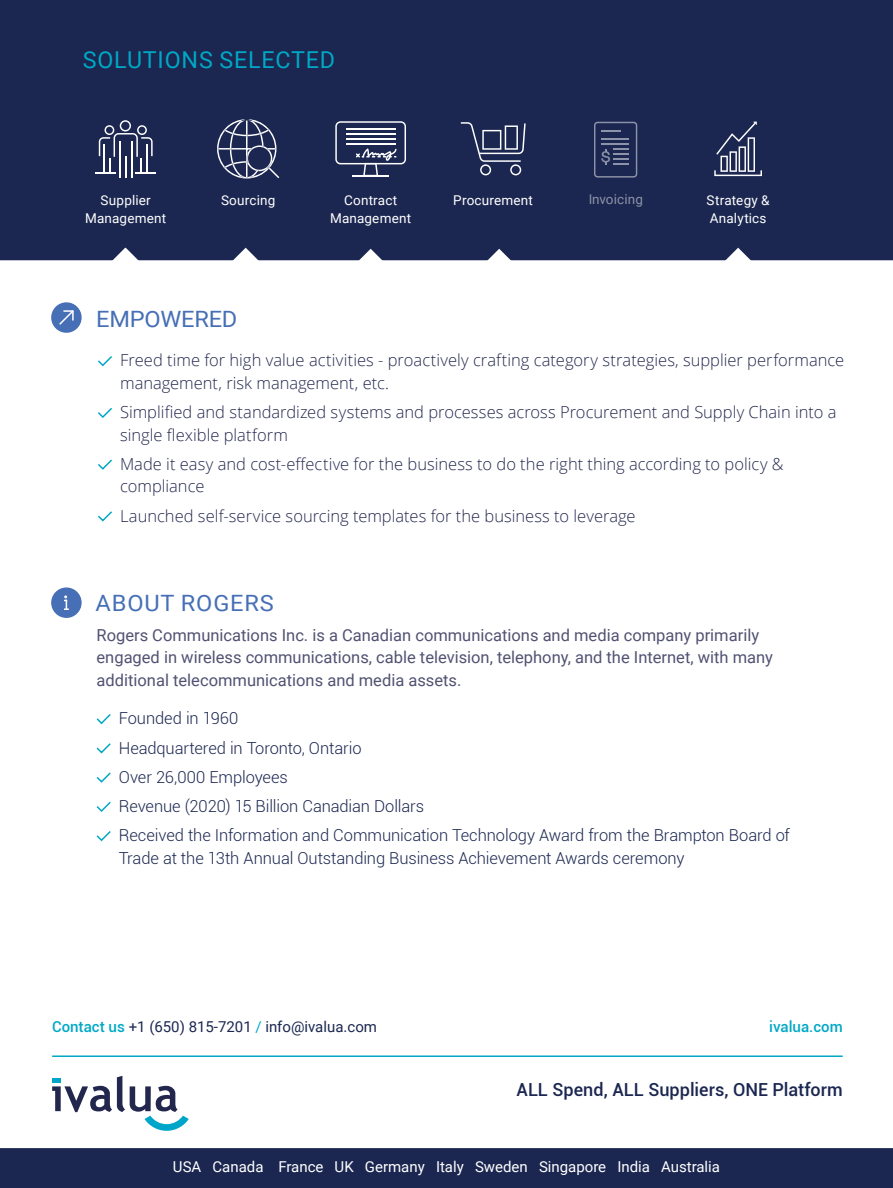
<style>
.page{position:relative;width:893px;height:1188px;background:#fff}
.page>*{position:absolute;margin:0;border:0;box-sizing:border-box;transform-origin:0 0}
.t1{font:23.25px "Roboto";letter-spacing:.035em;color:#00a8c6}
.t2{font:22.5px "Roboto";letter-spacing:.035em;color:#466fb6;scale:1.05 1}
.t3{font:22.5px "Roboto";letter-spacing:-.01em;color:#466fb6;scale:1.05 1}
.t4{font:500 18px "Roboto";color:#1b2750}
.t5{font:300 16.5px/22.5px "Open Sans";color:#23274d}
.t6{font:300 16.5px/29.2px "Roboto";letter-spacing:-.005em;color:#1b2750}
.t7{font:16.5px/22.5px "Roboto";color:#515272}
.t8{font:15px "Roboto";color:#fff}
.t9{font:15px "Roboto";color:#1b2750}
.t10{font:500 15px "Roboto";color:#00a8c6}
.t11{font:13.5px/18px "Roboto";letter-spacing:.015em;color:#fff;text-align:center}
.s1{font-weight:500;color:#00a8c6}
.s2{color:#00a8c6}
</style>
<div class="page">
<div style="left:0;top:0;width:893px;height:260px;background:#1b2750"></div>
<svg style="left:96px;top:714px;width:15px;height:11px"></svg>
<svg style="left:96px;top:743px;width:15px;height:11px"></svg>
<svg style="left:96px;top:772px;width:15px;height:11px"></svg>
<svg style="left:96px;top:801px;width:15px;height:11px"></svg>
<svg style="left:96px;top:831px;width:15px;height:11px"></svg>
<div style="left:51px;top:302px;width:31px;height:31px;background:#466fb6;border-radius:50%"></div>
<svg style="left:59px;top:310px;width:15px;height:15px"></svg>
<div style="left:0;top:1148px;width:893px;height:40px;background:#1b2750"></div>
<svg style="left:52px;top:1076px;width:137px;height:55px"></svg>
<hr style="left:52px;top:1055px;width:791px;height:2px;background:#00a8c6">
<svg style="left:98px;top:356px;width:14px;height:11px"></svg>
<svg style="left:98px;top:408px;width:14px;height:10px"></svg>
<svg style="left:98px;top:459px;width:14px;height:11px"></svg>
<svg style="left:98px;top:511px;width:14px;height:11px"></svg>
<div style="left:51px;top:587px;width:31px;height:31px;background:#466fb6;border-radius:50%"></div>
<svg style="left:64px;top:595px;width:5px;height:15px"></svg>
<hr style="left:95px;top:172px;width:21px;height:2px;background:#fff">
<svg style="left:99px;top:120px;width:54px;height:57px"></svg>
<hr style="left:136px;top:172px;width:20px;height:2px;background:#fff">
<svg style="left:217px;top:119px;width:62px;height:60px;background:#475071"></svg>
<svg style="left:335px;top:121px;width:71px;height:55px"></svg>
<svg style="left:461px;top:122px;width:65px;height:53px;background:#3d476a"></svg>
<svg style="left:714px;top:121px;width:48px;height:55px;background:#465071"></svg>
<svg style="left:340px;top:249px;width:61px;height:12px"></svg>
<svg style="left:469px;top:249px;width:61px;height:12px"></svg>
<svg style="left:95px;top:248px;width:61px;height:13px"></svg>
<svg style="left:215px;top:248px;width:61px;height:13px"></svg>
<svg style="left:594px;top:122px;width:43px;height:56px;background:#364065"></svg>
<svg style="left:708px;top:248px;width:61px;height:13px"></svg>
<h1 class="t1" style="left:83px;top:44px;width:254px">SOLUTIONS SELECTED</h1>
<p class="t11" style="left:588px;top:190px;width:56px">Invoicing</p>
<p class="t11" style="left:85px;top:191px;width:83px">Supplier<br>Management</p>
<p class="t11" style="left:221px;top:191px;width:56px">Sourcing</p>
<p class="t11" style="left:330px;top:191px;width:83px">Contract<br>Management</p>
<p class="t11" style="left:453px;top:191px;width:81px">Procurement</p>
<p class="t11" style="left:707px;top:191px;width:65px;text-align:left">Strategy &amp;<br>Analytics</p>
<h2 class="t3" style="left:96px;top:303px;width:136px">EMPOWERED</h2>
<p class="t5" style="left:120px;top:349px;width:726px">Freed time for high value activities - proactively crafting category strategies, supplier performance management, risk management, etc.</p>
<p class="t5" style="left:120px;top:400px;width:718px">Simplified and standardized systems and processes across Procurement and Supply Chain into a single flexible platform</p>
<p class="t5" style="left:120px;top:452px;width:665px">Made it easy and cost-effective for the business to do the right thing according to policy &amp; compliance</p>
<p class="t5" style="left:120px;top:504px;width:517px">Launched self-service sourcing templates for the business to leverage</p>
<h2 class="t2" style="left:96px;top:587px;width:171px">ABOUT ROGERS</h2>
<p class="t7" style="left:97px;top:623px;width:678px">Rogers Communications Inc. is a Canadian communications and media company primarily engaged in wireless communications, cable television, telephony, and the Internet, with many additional telecommunications and media assets.</p>
<p class="t6" style="left:119px;top:703px;width:672px">Founded in 1960<br>Headquartered in Toronto, Ontario<br>Over 26,000 Employees<br>Revenue (2020) 15 Billion Canadian Dollars<br>Received the Information and Communication Technology Award from the Brampton Board of</p>
<p class="t6" style="left:119px;top:843px;width:567px">Trade at the 13th Annual Outstanding Business Achievement Awards ceremony</p>
<p class="t9" style="left:52px;top:1016px;width:326px"><span class="s1">Contact us</span> +1 (650) 815-7201 <span class="s2">/</span> info@ivalua.com</p>
<p class="t10" style="left:769px;top:1016px;width:75px">ivalua.com</p>
<p class="t4" style="left:516px;top:1077px;width:328px">ALL Spend, ALL Suppliers, ONE Platform</p>
<p class="t8" style="left:173px;top:1156px;width:549px">USA Canada France UK Germany Italy Sweden Singapore India Australia</p>
</div>
